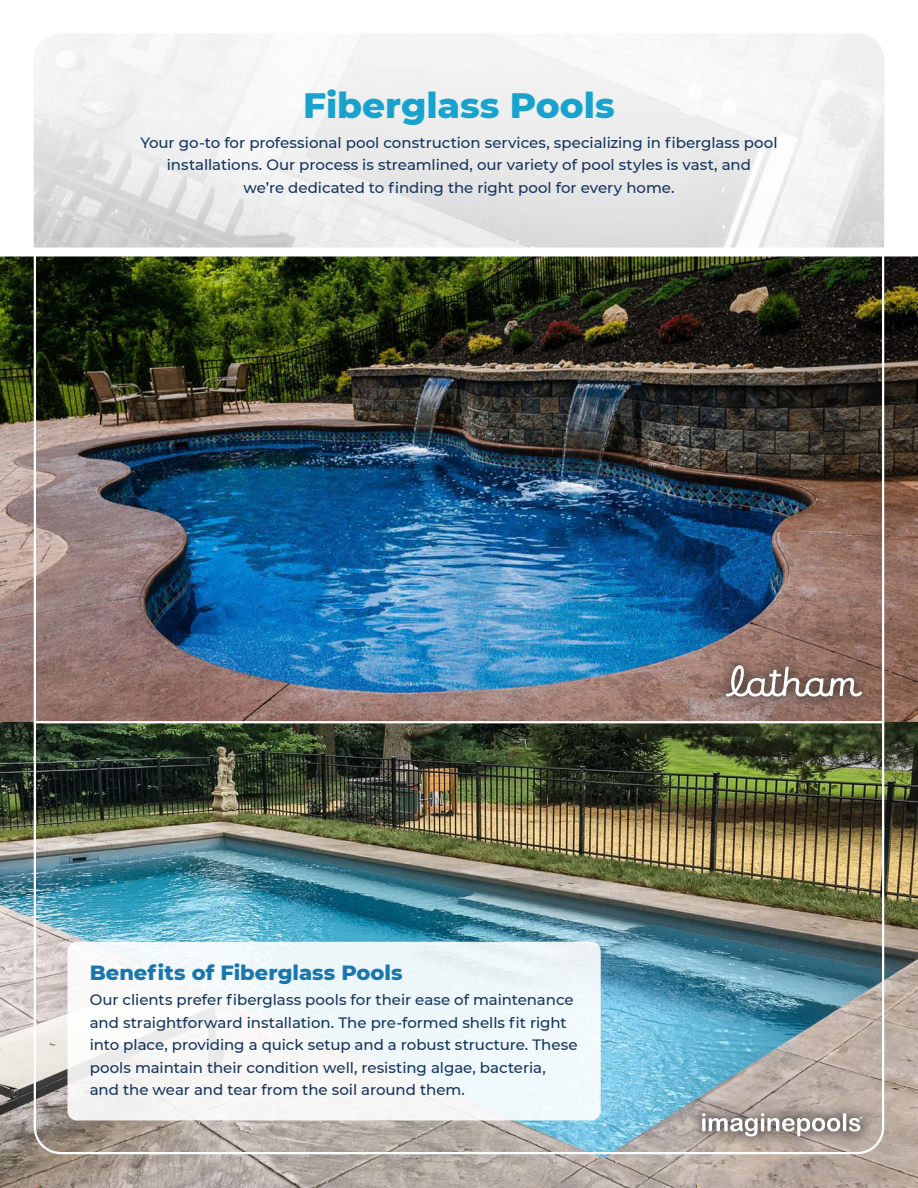
<style>
.page{position:relative;width:918px;height:1188px;background:#fff}
.page>*{position:absolute;margin:0;border:0;box-sizing:border-box;transform-origin:0 0}
.t1{font:800 36px "Montserrat";letter-spacing:-.005em;color:#18a2ce}
.t2{font:800 21px "Montserrat";color:#1a77ad}
.t3{font:500 15px/22.5px "Montserrat";letter-spacing:-.005em;color:#15345e}
.t4{font:8.1px "Myriad Pro";color:#fff}
</style>
<div class="page">
<img style="left:1px;top:256px;width:917px;height:932px">
<hr style="left:34px;top:721px;width:850px;height:2px;background:#fff">
<div style="left:712px;top:651px;width:164px;height:60px;background:#231f20;opacity:.54"></div>
<svg style="left:726px;top:665px;width:136px;height:32px"></svg>
<div style="left:687px;top:1099px;width:190px;height:52px;background:#231f20;opacity:.54"></div>
<svg style="left:702px;top:1113px;width:158px;height:24px"></svg>
<div style="left:67px;top:942px;width:534px;height:178px;background:#f1f7fa;border-radius:9px"></div>
<img style="left:0;top:256px;width:1px;height:932px">
<svg style="left:34px;top:34px;width:850px;height:214px;fill:#efefef"></svg>
<p class="t1" style="left:303px;top:79px;width:313px">Fiberglass Pools</p>
<p class="t3" style="left:140px;top:131px;width:639px;text-align:center">Your go-to for professional pool construction services, specializing in fiberglass pool installations. Our process is streamlined, our variety of pool styles is vast, and<br>we’re dedicated to finding the right pool for every home.</p>
<p class="t2" style="left:90px;top:957px;width:315px">Benefits of Fiberglass Pools</p>
<p class="t3" style="left:90px;top:988px;width:489px">Our clients prefer fiberglass pools for their ease of maintenance and straightforward installation. The pre-formed shells fit right into place, providing a quick setup and a robust structure. These pools maintain their condition well, resisting algae, bacteria, and the wear and tear from the soil around them.</p>
<p class="t4" style="left:860px;top:1115px;width:5px">®</p>
</div>
